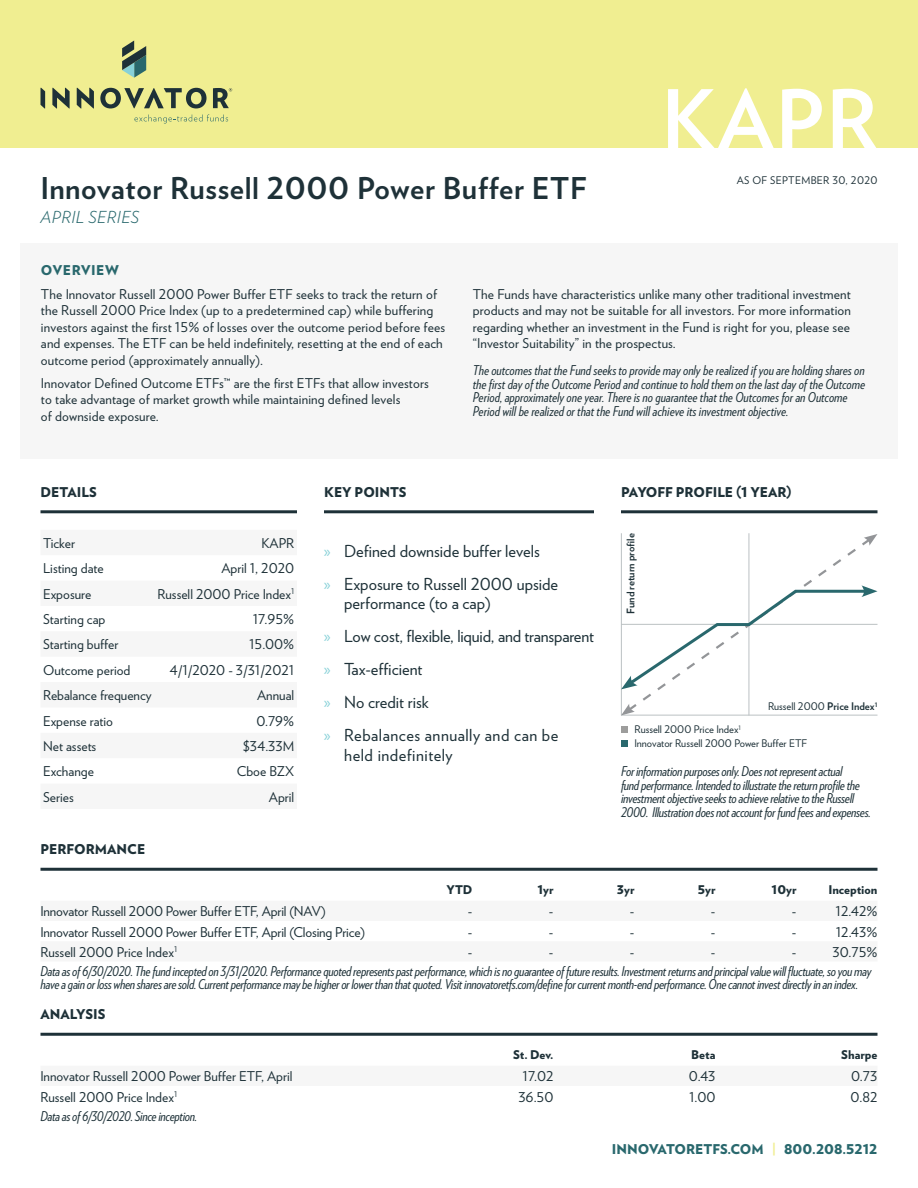
<style>
.page{position:relative;width:918px;height:1188px;background:#fff}
.page>*{position:absolute;margin:0;border:0;box-sizing:border-box;transform-origin:0 0}
.t1{font:700 81px "Verlag";color:#fff}
.t2{font:700 30px "Verlag";letter-spacing:.02em;color:#1e3138}
.t3{font:16.5px/33px "Verlag";color:#1e3138}
.t4{font:16.5px "Verlag";letter-spacing:.03em;color:#1e3138}
.t5{font:italic 300 16.5px "Verlag";letter-spacing:.03em;color:#29686d}
.t6{font:13.5px/16.5px "Verlag";letter-spacing:.005em;color:#1e3138}
.t7{font:italic 13.5px/13.5px "Verlag Condensed";letter-spacing:-.02em;color:#1e3138}
.t8{font:italic 13.5px/13.5px "Verlag Condensed";color:#1e3138}
.t9{font:900 13.5px "Verlag";color:#1e3138}
.t10{font:900 13.5px "Verlag";color:#29686d}
.t11{font:900 13.5px "Verlag";letter-spacing:.04em;color:#29686d}
.t12{font:900 12px "Verlag";color:#1e3138}
.t13{font:10.5px/13.5px "Verlag";color:#1e3138}
.t14{font:10.5px "Verlag";letter-spacing:.03em;color:#1e3138}
.t15{font:700 10.5px "Verlag";color:#1e3138}
.s1{font-family:"Myriad Pro";color:#87d1d8}
.s2{font-weight:700}
.s3{color:#f0ee91}
</style>
<div class="page">
<div style="left:0;top:0;width:918px;height:148px;background:#f0ee91"></div>
<svg style="left:77px;top:88px;width:17px;height:21px"></svg>
<svg style="left:100px;top:88px;width:107px;height:20px"></svg>
<svg style="left:52px;top:88px;width:18px;height:21px"></svg>
<svg style="left:41px;top:88px;width:4px;height:21px"></svg>
<svg style="left:122px;top:40px;width:24px;height:38px"></svg>
<svg style="left:134px;top:114px;width:94px;height:9px"></svg>
<svg style="left:213px;top:88px;width:19px;height:20px"></svg>
<hr style="left:40px;top:868px;width:838px;height:3px;background:#1e3138">
<hr style="left:40px;top:1033px;width:838px;height:3px;background:#1e3138">
<hr style="left:324px;top:510px;width:270px;height:3px;background:#1e3138">
<div style="left:20px;top:243px;width:878px;height:216px;background:#f6f6f6"></div>
<hr style="left:621px;top:510px;width:257px;height:3px;background:#1e3138">
<div style="left:621px;top:726px;width:7px;height:7px;background:#9d9d9c"></div>
<div style="left:621px;top:740px;width:7px;height:7px;background:#29686d"></div>
<hr style="left:749px;top:533px;width:1px;height:182px;background:#bbc1c3">
<hr style="left:621px;top:715px;width:257px;height:1px;background:#bbc1c3">
<hr style="left:621px;top:533px;width:1px;height:182px;background:#bbc1c3">
<svg style="left:635px;top:536px;width:229px;height:177px"></svg>
<svg style="left:622px;top:704px;width:13px;height:11px"></svg>
<svg style="left:864px;top:534px;width:14px;height:12px"></svg>
<svg style="left:621px;top:585px;width:257px;height:104px"></svg>
<hr style="left:40px;top:510px;width:257px;height:3px;background:#1e3138">
<h2 class="t2" style="left:40px;top:165px;width:548px">Innovator Russell 2000 Power Buffer ETF</h2>
<p class="t5" style="left:40px;top:205px;width:100px">APRIL SERIES</p>
<h1 class="t1" style="left:662px;top:56px;width:217px">KAPR</h1>
<p class="t14" style="left:737px;top:172px;width:142px">AS OF SEPTEMBER 30, 2020</p>
<p class="t11" style="left:41px;top:259px;width:79px">OVERVIEW</p>
<p class="t6" style="left:41px;top:285px;width:406px">The Innovator Russell 2000 Power Buffer ETF seeks to track the return of the Russell 2000 Price Index (up to a predetermined cap) while buffering investors against the first 15% of losses over the outcome period before fees and expenses. The ETF can be held indefinitely, resetting at the end of each outcome period (approximately annually).</p>
<p class="t6" style="left:41px;top:374px;width:389px">Innovator Defined Outcome ETFs™ are the first ETFs that allow investors to take advantage of market growth while maintaining defined levels<br>of downside exposure.</p>
<p class="t9" style="left:40px;top:481px;width:58px">DETAILS</p>
<p class="t9" style="left:324px;top:481px;width:84px">KEY POINTS</p>
<p class="t6" style="left:473px;top:285px;width:380px;text-align:justify">The Funds have characteristics unlike many other traditional investment products and may not be suitable for all investors. For more information regarding whether an investment in the Fund is right for you, please see “Investor Suitability” in the prospectus.</p>
<p class="t8" style="left:473px;top:363px;width:394px">The outcomes that the Fund seeks to provide may only be realized if you are holding shares on the first day of the Outcome Period and continue to hold them on the last day of the Outcome Period, approximately one year. There is no guarantee that the Outcomes for an Outcome Period will be realized or that the Fund will achieve its investment objective.</p>
<p class="t9" style="left:621px;top:481px;width:172px">PAYOFF PROFILE (1 YEAR)</p>
<p class="t6" style="left:43px;top:534px;width:33px">Ticker</p>
<p class="t6" style="left:262px;top:534px;width:34px">KAPR</p>
<p class="t6" style="left:43px;top:559px;width:62px">Listing date</p>
<p class="t6" style="left:221px;top:559px;width:74px">April 1, 2020</p>
<p class="t6" style="left:43px;top:585px;width:50px">Exposure</p>
<p class="t6" style="left:158px;top:585px;width:138px">Russell 2000 Price Index<sup>1</sup></p>
<p class="t6" style="left:43px;top:610px;width:64px">Starting cap</p>
<p class="t6" style="left:253px;top:610px;width:43px">17.95%</p>
<p class="t6" style="left:43px;top:636px;width:77px">Starting buffer</p>
<p class="t6" style="left:249px;top:636px;width:47px">15.00%</p>
<p class="t6" style="left:43px;top:661px;width:89px">Outcome period</p>
<p class="t6" style="left:170px;top:661px;width:126px">4/1/2020 - 3/31/2021</p>
<p class="t6" style="left:43px;top:686px;width:110px">Rebalance frequency</p>
<p class="t6" style="left:257px;top:686px;width:39px">Annual</p>
<p class="t6" style="left:43px;top:712px;width:71px">Expense ratio</p>
<p class="t6" style="left:256px;top:712px;width:39px">0.79%</p>
<p class="t6" style="left:43px;top:737px;width:55px">Net assets</p>
<p class="t6" style="left:243px;top:737px;width:53px">$34.33M</p>
<p class="t6" style="left:43px;top:763px;width:52px">Exchange</p>
<p class="t6" style="left:237px;top:763px;width:59px">Cboe BZX</p>
<p class="t6" style="left:43px;top:788px;width:32px">Series</p>
<p class="t6" style="left:269px;top:788px;width:27px">April</p>
<p class="t9" style="left:40px;top:838px;width:106px">PERFORMANCE</p>
<p class="t3" style="left:324px;top:534px;width:236px"><span class="s1">»</span> Defined downside buffer levels<br><span class="s1">»</span> Exposure to Russell 2000 upside</p>
<p class="t3" style="left:324px;top:586px;width:272px;text-indent:20px">performance (to a cap)<br><span class="s1">»</span> Low cost, flexible, liquid, and transparent <span class="s1">»</span> Tax-efficient<br><span class="s1">»</span> No credit risk<br><span class="s1">»</span> Rebalances annually and can be</p>
<p class="t4" style="left:344px;top:743px;width:110px">held indefinitely</p>
<p class="t15" style="left:622px;top:614px;width:82px;rotate:-90deg">Fund return profile</p>
<p class="t13" style="left:768px;top:699px;width:111px">Russell 2000 <span class="s2">Price Index</span><sup>1</sup></p>
<p class="t13" style="left:634px;top:722px;width:174px">Russell 2000 Price Index<sup>1<br></sup>Innovator Russell 2000 Power Buffer ETF</p>
<p class="t7" style="left:621px;top:764px;width:251px">For information purposes only. Does not represent actual<br>fund performance. Intended to illustrate the return profile the investment objective seeks to achieve relative to the Russell 2000. Illustration does not account for fund fees and expenses.</p>
<p class="t12" style="left:447px;top:880px;width:27px">YTD</p>
<p class="t12" style="left:537px;top:880px;width:18px">1yr</p>
<p class="t12" style="left:617px;top:880px;width:19px">3yr</p>
<p class="t12" style="left:698px;top:880px;width:19px">5yr</p>
<p class="t12" style="left:772px;top:880px;width:26px">10yr</p>
<p class="t12" style="left:829px;top:880px;width:50px">Inception</p>
<p class="t6" style="left:40px;top:902px;width:287px">Innovator Russell 2000 Power Buffer ETF, April (NAV)</p>
<p class="t6" style="left:468px;top:902px;width:6px">-</p>
<p class="t6" style="left:549px;top:902px;width:6px">-</p>
<p class="t6" style="left:630px;top:902px;width:6px">-</p>
<p class="t6" style="left:711px;top:902px;width:6px">-</p>
<p class="t6" style="left:792px;top:902px;width:6px">-</p>
<p class="t6" style="left:836px;top:902px;width:43px">12.42%</p>
<p class="t6" style="left:40px;top:923px;width:326px">Innovator Russell 2000 Power Buffer ETF, April (Closing Price)</p>
<p class="t6" style="left:468px;top:923px;width:6px">-</p>
<p class="t6" style="left:549px;top:923px;width:6px">-</p>
<p class="t6" style="left:630px;top:923px;width:6px">-</p>
<p class="t6" style="left:711px;top:923px;width:6px">-</p>
<p class="t6" style="left:792px;top:923px;width:6px">-</p>
<p class="t6" style="left:836px;top:923px;width:43px">12.43%</p>
<p class="t6" style="left:40px;top:943px;width:138px">Russell 2000 Price Index<sup>1</sup></p>
<p class="t6" style="left:468px;top:943px;width:6px">-</p>
<p class="t6" style="left:549px;top:943px;width:6px">-</p>
<p class="t6" style="left:630px;top:943px;width:6px">-</p>
<p class="t6" style="left:711px;top:943px;width:6px">-</p>
<p class="t6" style="left:792px;top:943px;width:6px">-</p>
<p class="t6" style="left:833px;top:943px;width:46px">30.75%</p>
<p class="t7" style="left:41px;top:964px;width:833px">Data as of 6/30/2020. The fund incepted on 3/31/2020. Performance quoted represents past performance, which is no guarantee of future results. Investment returns and principal value will fluctuate, so you may have a gain or loss when shares are sold. Current performance may be higher or lower than that quoted. Visit innovatoretfs.com/define for current month-end performance. One cannot invest directly in an index.</p>
<p class="t9" style="left:41px;top:1003px;width:67px">ANALYSIS</p>
<p class="t12" style="left:513px;top:1045px;width:42px">St. Dev.</p>
<p class="t12" style="left:691px;top:1045px;width:26px">Beta</p>
<p class="t12" style="left:841px;top:1045px;width:38px">Sharpe</p>
<p class="t6" style="left:40px;top:1067px;width:254px">Innovator Russell 2000 Power Buffer ETF, April</p>
<p class="t6" style="left:523px;top:1067px;width:32px">17.02</p>
<p class="t6" style="left:689px;top:1067px;width:28px">0.43</p>
<p class="t6" style="left:851px;top:1067px;width:28px">0.73</p>
<p class="t6" style="left:40px;top:1088px;width:138px">Russell 2000 Price Index<sup>1</sup></p>
<p class="t6" style="left:518px;top:1088px;width:37px">36.50</p>
<p class="t6" style="left:689px;top:1088px;width:28px">1.00</p>
<p class="t6" style="left:851px;top:1088px;width:28px">0.82</p>
<p class="t7" style="left:41px;top:1108px;width:158px">Data as of 6/30/2020. Since inception.</p>
<p class="t10" style="left:612px;top:1138px;width:267px">INNOVATORETFS.COM <span class="s3">|</span> 800.208.5212</p>
</div>
